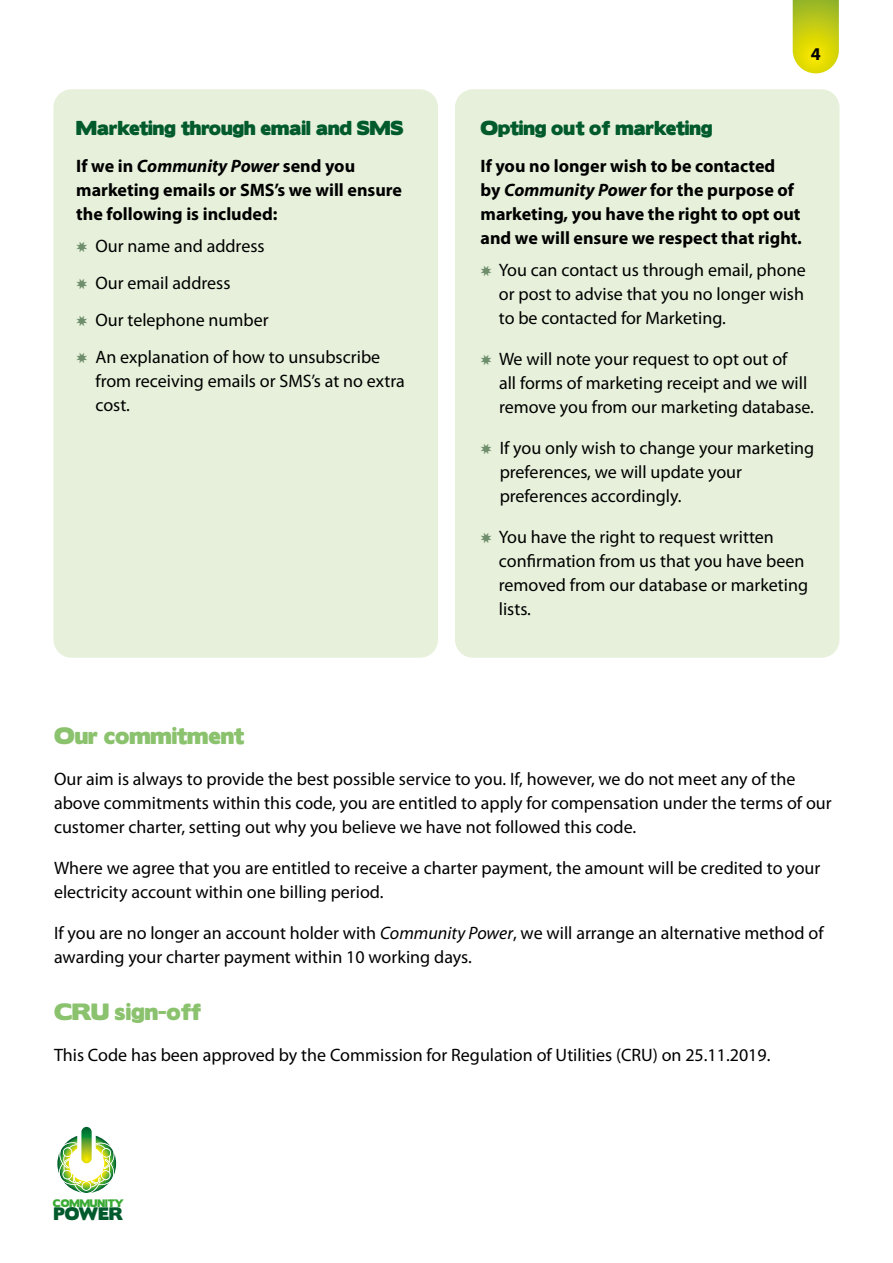
<style>
.page{position:relative;width:893px;height:1263px;background:#fff}
.page>*{position:absolute;margin:0;border:0;box-sizing:border-box;transform-origin:0 0}
.t1{font:21px "Boris Black Bloxx";color:#8bc26e}
.t2{font:18px/24px "Myriad Pro";color:#000}
.t3{font:700 18px/24px "Myriad Pro";color:#000}
.t4{font:18px "Boris Black Bloxx";color:#005a2c}
.t5{font:16.2px "Boris Black Bloxx";color:#005a2c;scale:.92 1}
.t6{font:9.75px "Boris Black Bloxx";color:#3aaa35;scale:.92 1}
.s1{font-style:italic}
.s2{color:#6f8e6c}
</style>
<div class="page">
<img style="left:57px;top:1127px;width:59px;height:66px">
<svg style="left:793px;top:0;width:46px;height:73px;background:#ccd11f"></svg>
<div style="left:455px;top:89px;width:384px;height:569px;background:#e6f0da;border-radius:18px"></div>
<div style="left:54px;top:89px;width:384px;height:569px;background:#e6f0da;border-radius:18px"></div>
<p class="t4" style="left:76px;top:114px;width:329px">Marketing through email and SMS</p>
<p class="t3" style="left:76px;top:153px;width:327px">If we in <span class="s1">Community Power</span> send you marketing emails or SMS’s we will ensure the following is included:</p>
<p class="t2" style="left:76px;top:228px;width:305px;line-height:36.8px"><span class="s2">✸</span> Our name and address<br><span class="s2">✸</span> Our email address<br><span class="s2">✸</span> Our telephone number<br><span class="s2">✸</span> An explanation of how to unsubscribe</p>
<p class="t2" style="left:95px;top:368px;width:311px">from receiving emails or SMS’s at no extra cost.</p>
<p class="t3" style="left:811px;top:41px;width:11px">4</p>
<p class="t4" style="left:480px;top:114px;width:233px">Opting out of marketing</p>
<p class="t3" style="left:480px;top:153px;width:323px">If you no longer wish to be contacted<br>by <span class="s1">Community Power</span> for the purpose of marketing, you have the right to opt out and we will ensure we respect that right.</p>
<p class="t2" style="left:499px;top:258px;width:308px;text-align:justify;text-indent:-18px"><span class="s2">✸</span> You can contact us through email, phone or post to advise that you no longer wish to be contacted for Marketing.</p>
<p class="t2" style="left:499px;top:347px;width:316px;text-indent:-19px"><span class="s2">✸</span> We will note your request to opt out of<br>all forms of marketing receipt and we will remove you from our marketing database.</p>
<p class="t2" style="left:500px;top:436px;width:316px;text-indent:-19px"><span class="s2">✸</span> If you only wish to change your marketing preferences, we will update your preferences accordingly.</p>
<p class="t2" style="left:499px;top:525px;width:311px;text-indent:-18px"><span class="s2">✸</span> You have the right to request written confirmation from us that you have been removed from our database or marketing lists.</p>
<p class="t1" style="left:54px;top:720px;width:192px">Our commitment</p>
<p class="t2" style="left:54px;top:767px;width:779px">Our aim is always to provide the best possible service to you. If, however, we do not meet any of the above commitments within this code, you are entitled to apply for compensation under the terms of our customer charter, setting out why you believe we have not followed this code.</p>
<p class="t2" style="left:54px;top:856px;width:768px">Where we agree that you are entitled to receive a charter payment, the amount will be credited to your electricity account within one billing period.</p>
<p class="t2" style="left:54px;top:921px;width:771px">If you are no longer an account holder with <span class="s1">Community Power</span>, we will arrange an alternative method of awarding your charter payment within 10 working days.</p>
<p class="t1" style="left:54px;top:996px;width:149px">CRU sign-off</p>
<p class="t2" style="left:54px;top:1043px;width:718px">This Code has been approved by the Commission for Regulation of Utilities (CRU) on 25.11.2019.</p>
<p class="t6" style="left:53px;top:1195px;width:79px">COMMUNITY</p>
<p class="t5" style="left:54px;top:1202px;width:77px">POWER</p>
</div>
